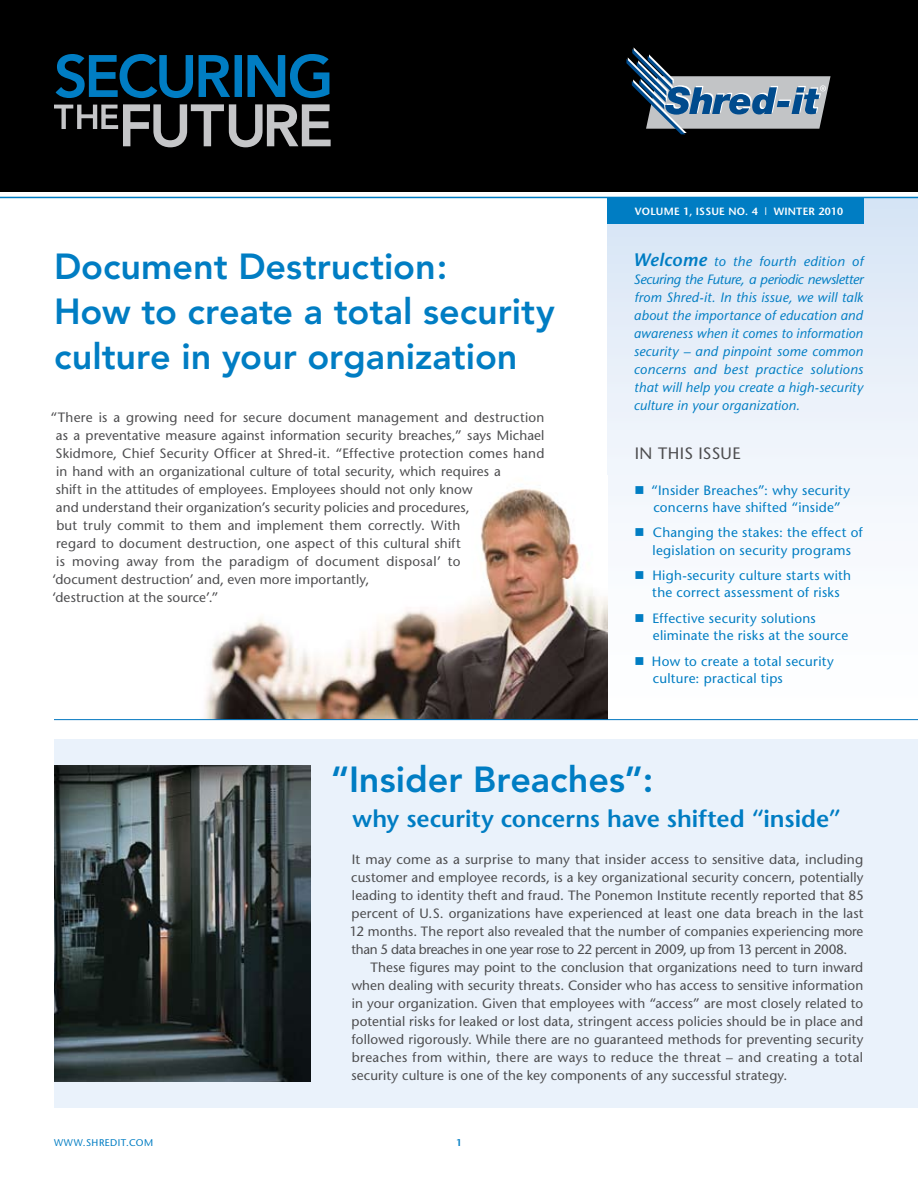
<style>
.page{position:relative;width:918px;height:1188px;background:#fff}
.page>*{position:absolute;margin:0;border:0;box-sizing:border-box;transform-origin:0 0}
.t1{font:800 36px/45px "Avenir";color:#007dc3}
.t2{font:600 24px "Stone Sans";color:#007dc3}
.t3{font:16.5px "Stone Sans";letter-spacing:.02em;color:#4d4d4f}
.t4{font:13.5px/18px "Stone Sans";letter-spacing:.01em;color:#4d4d4f;text-align:justify}
.t5{font:italic 13.5px/18px "Stone Sans";letter-spacing:.015em;color:#007dc3;text-align:justify}
.t6{font:13.5px/17.2px "Stone Sans";letter-spacing:.02em;color:#007dc3}
.t7{font:600 10.5px "Stone Sans";letter-spacing:.02em;color:#fff}
.t8{font:9.75px "Stone Sans";letter-spacing:.05em;color:#007dc3}
.t9{font:600 9.75px "Stone Sans";color:#007dc3}
.s1{font-weight:600;font-size:18px}
</style>
<div class="page">
<div style="left:608px;top:197px;width:310px;height:580px;background:linear-gradient(to bottom,#d7e5f5,#fff)"></div>
<div style="left:0;top:0;width:918px;height:192px;background:#000"></div>
<svg style="left:54px;top:104px;width:277px;height:43px"></svg>
<svg style="left:56px;top:54px;width:273px;height:44px"></svg>
<hr style="left:0;top:197px;width:918px;height:1px;background:#007dc3">
<svg style="left:626px;top:47px;width:205px;height:87px"></svg>
<div style="left:608px;top:198px;width:256px;height:25px;background:#007dc3"></div>
<img style="left:204px;top:489px;width:404px;height:230px">
<div style="left:54px;top:740px;width:864px;height:368px;background:#eaf2fb"></div>
<img style="left:54px;top:765px;width:256px;height:317px">
<hr style="left:54px;top:719px;width:864px;height:1px;background:#0076c0">
<h1 class="t1" style="left:54px;top:244px;width:502px">Document Destruction:<br>How to create a total security culture in your organization</h1>
<p class="t4" style="left:50px;top:408px;width:495px;text-align:left">“There is a growing need for secure document management and destruction as a preventative measure against information security breaches,” says M ichael Skidmore, Chief Security Officer at Shred-it. “Effective protection comes hand in hand with an organizational culture of total security, which requires a<br>shift in the attitudes of employees. Employees should not only know<br>and understand their organization’s security policies and procedures,<br>but truly commit to them and implement them correctly. With<br>regard to document destruction, one aspect of this cultural shift<br>is moving away from the paradigm of document disposal’ to<br>‘document destruction’ and, even more importantly,<br>‘destruction at the source’.”</p>
<p class="t7" style="left:635px;top:205px;width:210px">VOLUME 1, ISSUE NO. 4 | WINTER 2010</p>
<p class="t5" style="left:633px;top:252px;width:232px"><span class="s1">Welcome</span> to the fourth edition of Securing the Future, a periodic newsletter from Shred-it. In this issue, we will talk about the importance of education and awareness when it comes to information security – and pinpoint some common concerns and best practice solutions that will help you create a high-security culture in your organization.</p>
<p class="t3" style="left:635px;top:443px;width:107px">I n this Issue</p>
<p class="t6" style="left:653px;top:481px;width:198px;text-indent:-19px">■ “I nsider Breaches”: why security concerns have shifted “inside”</p>
<p class="t6" style="left:634px;top:524px;width:230px;text-align:center">■ Changing the stakes: the effect of legislation on security programs</p>
<p class="t6" style="left:634px;top:567px;width:218px;text-align:center">■ H igh-security culture starts with the correct assessment of risks</p>
<p class="t6" style="left:653px;top:609px;width:197px;text-indent:-18px">■ Effective security solutions eliminate the risks at the source</p>
<p class="t6" style="left:653px;top:652px;width:182px;text-indent:-18px">■ H ow to create a total security culture: practical tips</p>
<h1 class="t1" style="left:331px;top:757px;width:324px">“Insider Breaches”:</h1>
<h2 class="t2" style="left:353px;top:803px;width:490px">why security concerns have shifted “inside”</h2>
<p class="t4" style="left:350px;top:850px;width:516px">It may come as a surprise to many that insider access to sensitive data, including customer and employee records, is a key organizational security concern, potentially leading to identity theft and fraud. The Ponemon I nstitute recently reported that 85 percent of U.S. organizations have experienced at least one data breach in the last 12 months. The report also revealed that the number of companies experiencing more than 5 data breaches in one year rose to 22 percent in 2009, up from 13 percent in 2008.</p>
<p class="t4" style="left:351px;top:958px;width:514px;text-indent:19px">These figures may point to the conclusion that organizations need to turn inward when dealing with security threats. Consider who has access to sensitive information in your organization. Given that employees with “access” are most closely related to potential risks for leaked or lost data, stringent access policies should be in place and followed rigorously. While there are no guaranteed methods for preventing security breaches from within, there are ways to reduce the threat – and creating a total security culture is one of the key components of any successful strategy.</p>
<p class="t8" style="left:54px;top:1137px;width:101px">www.shredit.com</p>
<p class="t9" style="left:456px;top:1137px;width:7px">1</p>
</div>
